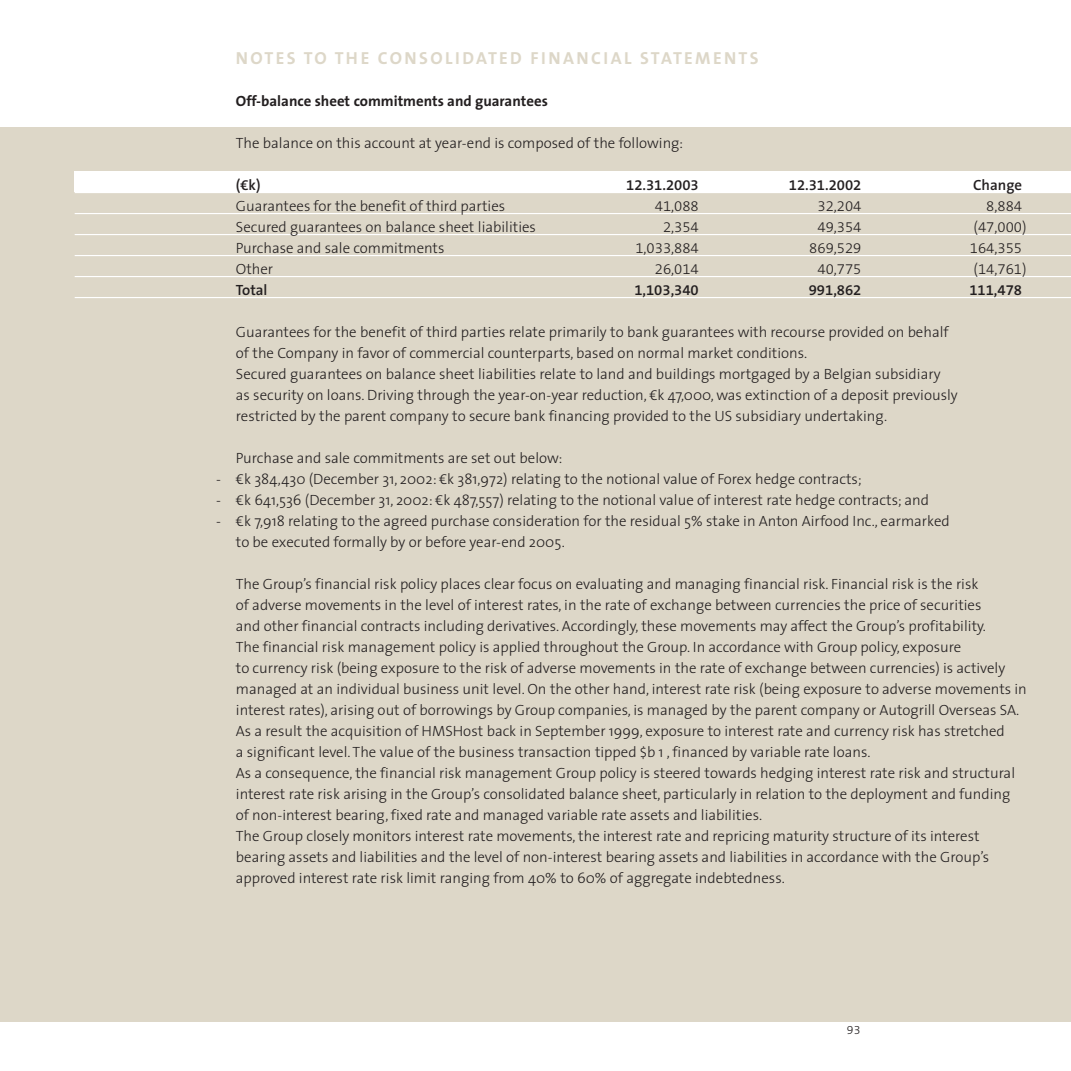
<style>
.page{position:relative;width:1071px;height:1071px;background:#fff}
.page>*{position:absolute;margin:0;border:0;box-sizing:border-box;transform-origin:0 0}
.t1{font:700 17.5px "The Sans B7";letter-spacing:.135em;color:#ddd7c8}
.t2{font:300 14.88px/21px "The Sans";color:#231f20}
.t3{font:300 14.88px "The Sans B3";color:#231f20}
.t4{font:600 14.88px "The Sans B6";color:#231f20}
.t5{font:700 14.88px "The Sans";color:#231f20}
.t6{font:300 12.25px "The Sans B3";color:#231f20}
.s1{font-family:"The Sans B3"}
</style>
<div class="page">
<div style="left:0;top:127px;width:15px;height:895px;background:#ddd7c8"></div>
<div style="left:15px;top:127px;width:1056px;height:895px;background:#ddd7c8"></div>
<hr style="left:75px;top:192px;width:996px;height:1px;background:#fff">
<hr style="left:75px;top:213px;width:996px;height:1px;background:#fff">
<hr style="left:75px;top:234px;width:996px;height:1px;background:#fff">
<hr style="left:75px;top:255px;width:996px;height:1px;background:#fff">
<hr style="left:75px;top:276px;width:996px;height:1px;background:#fff">
<hr style="left:75px;top:297px;width:996px;height:1px;background:#fff">
<div style="left:75px;top:171px;width:996px;height:21px;background:#fff"></div>
<p class="t1" style="left:236px;top:52px;width:524px">NOTES TO THE CONSOLIDATED FINANCIAL STATEMENTS</p>
<p class="t5" style="left:236px;top:96px;width:314px">Off-balance sheet commitments and guarantees</p>
<p class="t2" style="left:236px;top:134px;width:449px">The balance on this account at year-end is composed of the following:</p>
<p class="t4" style="left:236px;top:180px;width:26px">(€k)</p>
<p class="t4" style="left:626px;top:180px;width:74px">12.31.2003</p>
<p class="t4" style="left:789px;top:180px;width:74px">12.31.2002</p>
<p class="t4" style="left:973px;top:180px;width:51px">Change</p>
<p class="t3" style="left:236px;top:201px;width:271px">Guarantees for the benefit of third parties</p>
<p class="t3" style="left:655px;top:201px;width:46px">41,088</p>
<p class="t3" style="left:818px;top:201px;width:46px">32,204</p>
<p class="t3" style="left:986px;top:201px;width:37px">8,884</p>
<p class="t3" style="left:236px;top:222px;width:302px">Secured guarantees on balance sheet liabilities</p>
<p class="t3" style="left:663px;top:222px;width:37px">2,354</p>
<p class="t3" style="left:818px;top:222px;width:46px">49,354</p>
<p class="t3" style="left:974px;top:222px;width:54px">(47,000)</p>
<p class="t3" style="left:236px;top:243px;width:210px">Purchase and sale commitments</p>
<p class="t3" style="left:635px;top:243px;width:65px">1,033,884</p>
<p class="t3" style="left:809px;top:243px;width:54px">869,529</p>
<p class="t3" style="left:970px;top:243px;width:54px">164,355</p>
<p class="t3" style="left:236px;top:264px;width:39px">Other</p>
<p class="t3" style="left:655px;top:264px;width:46px">26,014</p>
<p class="t3" style="left:817px;top:264px;width:46px">40,775</p>
<p class="t3" style="left:974px;top:264px;width:54px">(14,761)</p>
<p class="t4" style="left:236px;top:285px;width:33px">Total</p>
<p class="t4" style="left:634px;top:285px;width:66px">1,103,340</p>
<p class="t4" style="left:809px;top:285px;width:54px">991,862</p>
<p class="t4" style="left:969px;top:285px;width:54px">111,478</p>
<p class="t2" style="left:236px;top:323px;width:723px">Guarantees for the benefit of third parties relate primarily to bank guarantees with recourse provided on behalf of the Company in favor of commercial counterparts, based on normal market conditions.<br>Secured guarantees on balance sheet liabilities relate to land and buildings mortgaged by a Belgian subsidiary as security on loans. Driving through the year-on-year reduction, <span class="s1">€k</span> 47,000, was extinction of a deposit previously restricted by the parent company to secure bank financing provided to the US subsidiary undertaking.</p>
<p class="t2" style="left:236px;top:449px;width:328px">Purchase and sale commitments are set out below:</p>
<p class="t2" style="left:216px;top:470px;width:647px">- <span class="s1">€k</span> 384,430 (December 31, 2002: <span class="s1">€k</span> 381,972) relating to the notional value of Forex hedge contracts;</p>
<p class="t2" style="left:216px;top:491px;width:714px">- <span class="s1">€k</span> 641,536 (December 31, 2002: <span class="s1">€k</span> 487,557) relating to the notional value of interest rate hedge contracts; and</p>
<p class="t2" style="left:236px;top:512px;width:715px;text-indent:-20px">- <span class="s1">€k</span> 7,918 relating to the agreed purchase consideration for the residual 5% stake in Anton Airfood Inc., earmarked to be executed formally by or before year-end 2005.</p>
<p class="t2" style="left:236px;top:575px;width:792px">The Group’s financial risk policy places clear focus on evaluating and managing financial risk. Financial risk is the risk<br>of adverse movements in the level of interest rates, in the rate of exchange between currencies the price of securities<br>and other financial contracts including derivatives. Accordingly, these movements may affect the Group’s profitability.<br>The financial risk management policy is applied throughout the Group. In accordance with Group policy, exposure<br>to currency risk (being exposure to the risk of adverse movements in the rate of exchange between currencies) is actively managed at an individual business unit level. On the other hand, interest rate risk (being exposure to adverse movements in interest rates), arising out of borrowings by Group companies, is managed by the parent company or Autogrill Overseas SA.<br>As a result the acquisition of HMSHost back in September 1999, exposure to interest rate and currency risk has stretched<br>a significant level. The value of the business transaction tipped $b 1 , financed by variable rate loans.<br>As a consequence, the financial risk management Group policy is steered towards hedging interest rate risk and structural interest rate risk arising in the Group’s consolidated balance sheet, particularly in relation to the deployment and funding of non-interest bearing, fixed rate and managed variable rate assets and liabilities.<br>The Group closely monitors interest rate movements, the interest rate and repricing maturity structure of its interest bearing assets and liabilities and the level of non-interest bearing assets and liabilities in accordance with the Group’s approved interest rate risk limit ranging from 40% to 60% of aggregate indebtedness.</p>
<p class="t6" style="left:847px;top:1025px;width:15px">93</p>
</div>
